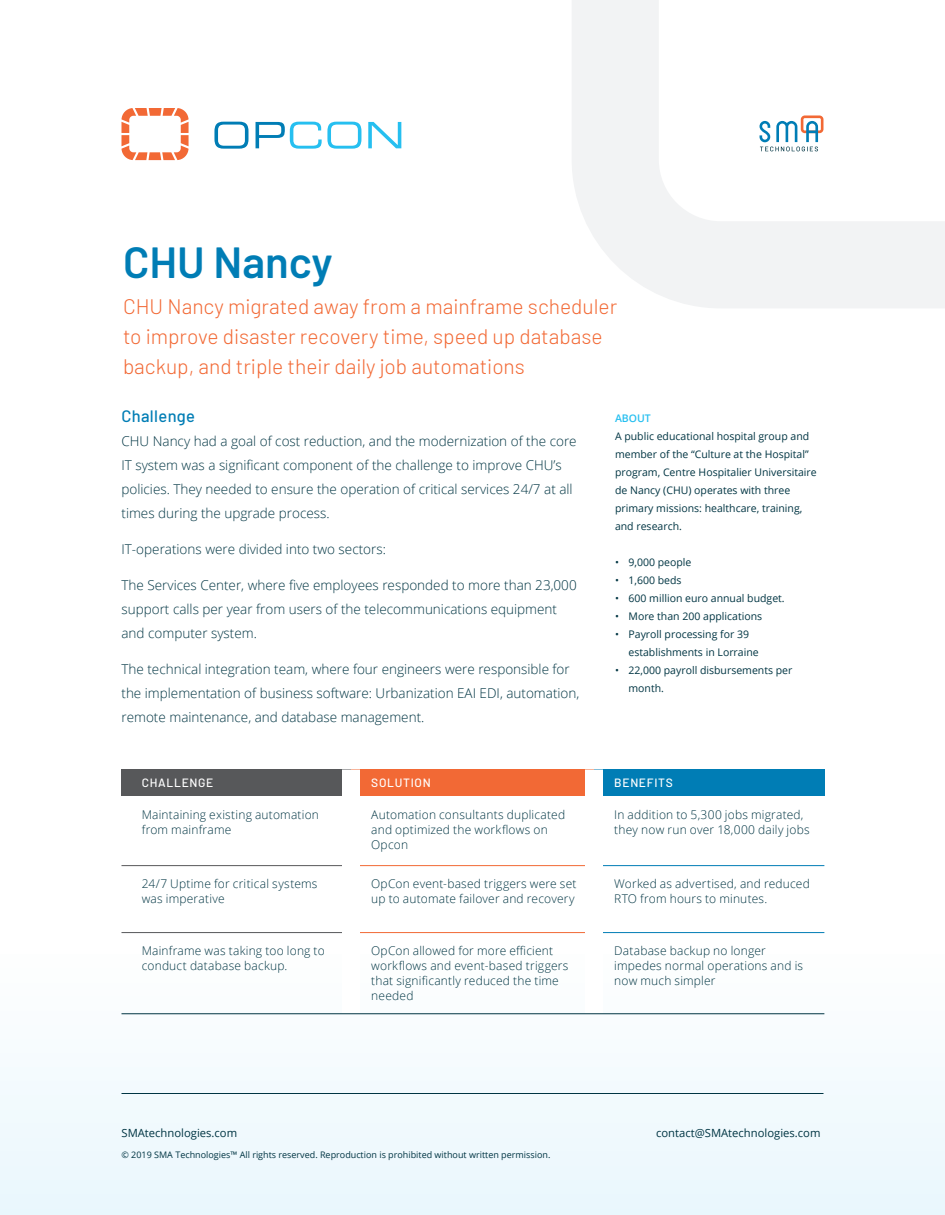
<style>
.page{position:relative;width:945px;height:1215px;background:#fff}
.page>*{position:absolute;margin:0;border:0;box-sizing:border-box;transform-origin:0 0}
.headilne{font:600 43.5px "Barlow";color:#007db5}
.subhead{font:300 21px/30px "Barlow";color:#f26935}
.subhead_3{font:500 16.5px "Barlow";letter-spacing:.02em;color:#007db5}
.body_text{font:300 13.5px/24px "Open Sans";color:#003543}
.Case_story_table{font:300 12px/15px "Open Sans";letter-spacing:.015em;color:#003543}
.table_headline{font:500 12px "Barlow";letter-spacing:.06em;color:#fff}
.t1{font:11.25px "Open Sans";color:#003543}
.sidebar_text{font:10.5px/18px "Open Sans";color:#003543}
.t2{font:9px "Open Sans";color:#003543}
.s1{font-weight:600;color:#26bff0}
</style>
<div class="page">
<div style="left:0;top:806px;width:945px;height:409px;background:linear-gradient(to right,#f7fcfe,#f7fcfe)"></div>
<hr style="left:122px;top:1093px;width:702px;height:1px;background:#003543">
<div style="left:122px;top:770px;width:229px;height:26px;background:#57585a"></div>
<div style="left:351px;top:770px;width:243px;height:26px;background:#f26935"></div>
<div style="left:594px;top:770px;width:230px;height:26px;background:#007db5"></div>
<div style="left:342px;top:770px;width:18px;height:26px;background:#fff"></div>
<div style="left:585px;top:770px;width:18px;height:26px;background:#fff"></div>
<div style="left:585px;top:796px;width:18px;height:70px;background:#fff"></div>
<div style="left:585px;top:866px;width:18px;height:67px;background:#fff"></div>
<div style="left:585px;top:933px;width:18px;height:81px;background:#fff"></div>
<div style="left:342px;top:796px;width:18px;height:70px;background:#fff"></div>
<div style="left:342px;top:866px;width:18px;height:67px;background:#fff"></div>
<div style="left:342px;top:933px;width:18px;height:81px;background:#fff"></div>
<hr style="left:122px;top:865px;width:220px;height:1px;background:#57585a">
<hr style="left:122px;top:932px;width:220px;height:1px;background:#57585a">
<hr style="left:603px;top:865px;width:221px;height:1px;background:#007db5">
<hr style="left:603px;top:932px;width:221px;height:1px;background:#007db5">
<hr style="left:360px;top:865px;width:225px;height:1px;background:#f26935">
<hr style="left:360px;top:932px;width:225px;height:1px;background:#f26935">
<hr style="left:122px;top:1014px;width:229px;height:1px;background:#003543">
<hr style="left:351px;top:1014px;width:243px;height:1px;background:#003543">
<hr style="left:594px;top:1014px;width:230px;height:1px;background:#003543">
<svg style="left:122px;top:108px;width:67px;height:52px"></svg>
<svg style="left:214px;top:122px;width:35px;height:27px"></svg>
<svg style="left:256px;top:122px;width:105px;height:27px"></svg>
<svg style="left:368px;top:122px;width:33px;height:26px"></svg>
<svg style="left:572px;top:0;width:373px;height:308px"></svg>
<p class="headilne" style="left:123px;top:235px;width:211px">CHU Nancy</p>
<p class="subhead" style="left:123px;top:290px;width:496px">CHU Nancy migrated away from a mainframe scheduler to improve disaster recovery time, speed up database backup, and triple their daily job automations</p>
<p class="subhead_3" style="left:122px;top:405px;width:75px">Challenge</p>
<p class="body_text" style="left:122px;top:428px;width:457px">CHU Nancy had a goal of cost reduction, and the modernization of the core IT system was a significant component of the challenge to improve CHU’s policies. They needed to ensure the operation of critical services 24/7 at all times during the upgrade process.</p>
<p class="body_text" style="left:122px;top:536px;width:266px">IT-operations were divided into two sectors:</p>
<p class="body_text" style="left:122px;top:572px;width:457px">The Services Center, where five employees responded to more than 23,000 support calls per year from users of the telecommunications equipment and computer system.</p>
<p class="body_text" style="left:122px;top:656px;width:459px">The technical integration team, where four engineers were responsible for the implementation of business software: Urbanization EAI EDI, automation, remote maintenance, and database management.</p>
<p class="sidebar_text" style="left:615px;top:408px;width:203px"><span class="s1">ABOUT<br></span>A public educational hospital group and member of the “Culture at the Hospital” program, Centre Hospitalier Universitaire de Nancy (CHU) operates with three primary missions: healthcare, training, and research.</p>
<p class="sidebar_text" style="left:615px;top:552px;width:78px">• 9,000 people</p>
<p class="sidebar_text" style="left:615px;top:570px;width:68px">• 1,600 beds</p>
<p class="sidebar_text" style="left:615px;top:588px;width:171px">• 600 million euro annual budget.</p>
<p class="sidebar_text" style="left:615px;top:606px;width:149px">• More than 200 applications</p>
<p class="sidebar_text" style="left:629px;top:624px;width:132px;text-indent:-14px">• Payroll processing for 39 establishments in Lorraine</p>
<p class="sidebar_text" style="left:629px;top:660px;width:165px;text-indent:-14px">• 22,000 payroll disbursements per month.</p>
<p class="table_headline" style="left:142px;top:775px;width:73px">CHALLENGE</p>
<p class="table_headline" style="left:371px;top:775px;width:61px">SOLUTION</p>
<p class="table_headline" style="left:614px;top:775px;width:60px">BENEFITS</p>
<p class="Case_story_table" style="left:142px;top:807px;width:179px">Maintaining existing automation from mainframe</p>
<p class="Case_story_table" style="left:371px;top:807px;width:195px">Automation consultants duplicated and optimized the workflows on<br>Opcon</p>
<p class="Case_story_table" style="left:614px;top:807px;width:197px">In addition to 5,300 jobs migrated, they now run over 18,000 daily jobs</p>
<p class="Case_story_table" style="left:142px;top:876px;width:177px">24/7 Uptime for critical systems was imperative</p>
<p class="Case_story_table" style="left:371px;top:876px;width:207px">OpCon event-based triggers were set up to automate failover and recovery</p>
<p class="Case_story_table" style="left:614px;top:876px;width:197px">Worked as advertised, and reduced<br>RTO from hours to minutes.</p>
<p class="Case_story_table" style="left:142px;top:943px;width:184px">Mainframe was taking too long to conduct database backup.</p>
<p class="Case_story_table" style="left:371px;top:943px;width:199px">OpCon allowed for more efficient workflows and event-based triggers that significantly reduced the time needed</p>
<p class="Case_story_table" style="left:614px;top:943px;width:190px">Database backup no longer impedes normal operations and is now much simpler</p>
<p class="t1" style="left:122px;top:1125px;width:117px">SMAtechnologies.com</p>
<p class="t1" style="left:656px;top:1125px;width:166px">contact@SMAtechnologies.com</p>
<p class="t2" style="left:122px;top:1149px;width:430px">© 2019 SMA Technologies™ All rights reserved. Reproduction is prohibited without written permission.</p>
</div>
